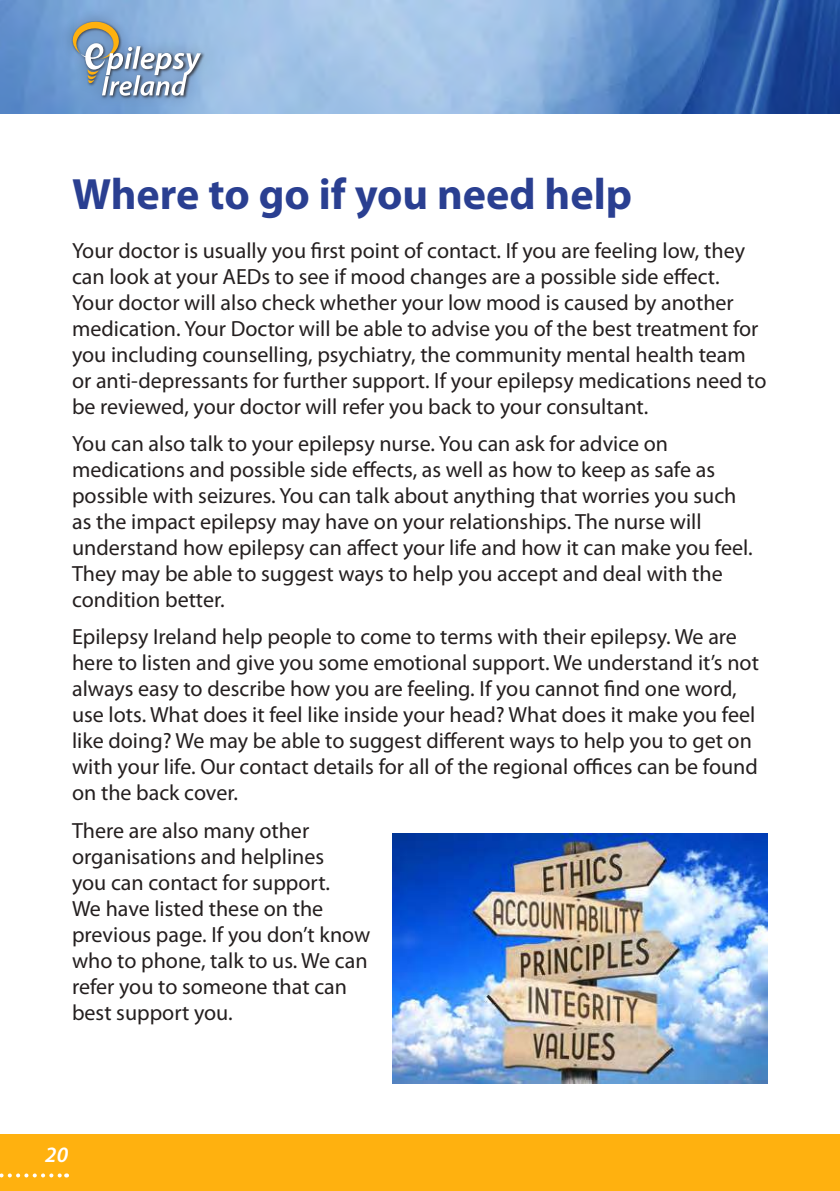
<style>
.page{position:relative;width:840px;height:1191px;background:#fff}
.page>*{position:absolute;margin:0;border:0;box-sizing:border-box;transform-origin:0 0}
.t1{font:700 44px "Myriad Pro";color:#2a3f91}
.t2{font:22px/26px "Myriad Pro";color:#241f1f}
.t3{font:italic 600 22px "Myriad Pro";color:#fff}
</style>
<div class="page">
<img style="left:392px;top:833px;width:375px;height:250px">
<div style="left:0;top:1134px;width:839px;height:57px;background:#ffb10f"></div>
<svg style="left:0;top:1173px;width:67px;height:4px"></svg>
<img style="left:0;top:0;width:839px;height:113px">
<div style="left:60px;top:9px;width:152px;height:99px;background:#241f1f;opacity:.35"></div>
<img style="left:201px;top:23px;width:4px;height:61px">
<svg style="left:72px;top:21px;width:129px;height:75px;background:#94aac1"></svg>
<h1 class="t1" style="left:72px;top:165px;width:561px">Where to go if you need help</h1>
<p class="t2" style="left:72px;top:237px;width:695px">Your doctor is usually you first point of contact. If you are feeling low, they can look at your AEDs to see if mood changes are a possible side effect.<br>Your doctor will also check whether your low mood is caused by another medication. Your Doctor will be able to advise you of the best treatment for you including counselling, psychiatry, the community mental health team or anti-depressants for further support. If your epilepsy medications need to be reviewed, your doctor will refer you back to your consultant.</p>
<p class="t2" style="left:72px;top:430px;width:681px">You can also talk to your epilepsy nurse. You can ask for advice on medications and possible side effects, as well as how to keep as safe as possible with seizures. You can talk about anything that worries you such as the impact epilepsy may have on your relationships. The nurse will understand how epilepsy can affect your life and how it can make you feel.<br>They may be able to suggest ways to help you accept and deal with the condition better.</p>
<p class="t2" style="left:72px;top:623px;width:688px">Epilepsy Ireland help people to come to terms with their epilepsy. We are here to listen and give you some emotional support. We understand it’s not always easy to describe how you are feeling. If you cannot find one word, use lots. What does it feel like inside your head? What does it make you feel like doing? We may be able to suggest different ways to help you to get on with your life. Our contact details for all of the regional offices can be found on the back cover.</p>
<p class="t2" style="left:72px;top:817px;width:300px">There are also many other organisations and helplines<br>you can contact for support.<br>We have listed these on the previous page. If you don’t know who to phone, talk to us. We can refer you to someone that can best support you.</p>
<p class="t3" style="left:45px;top:1140px;width:24px">20</p>
</div>
